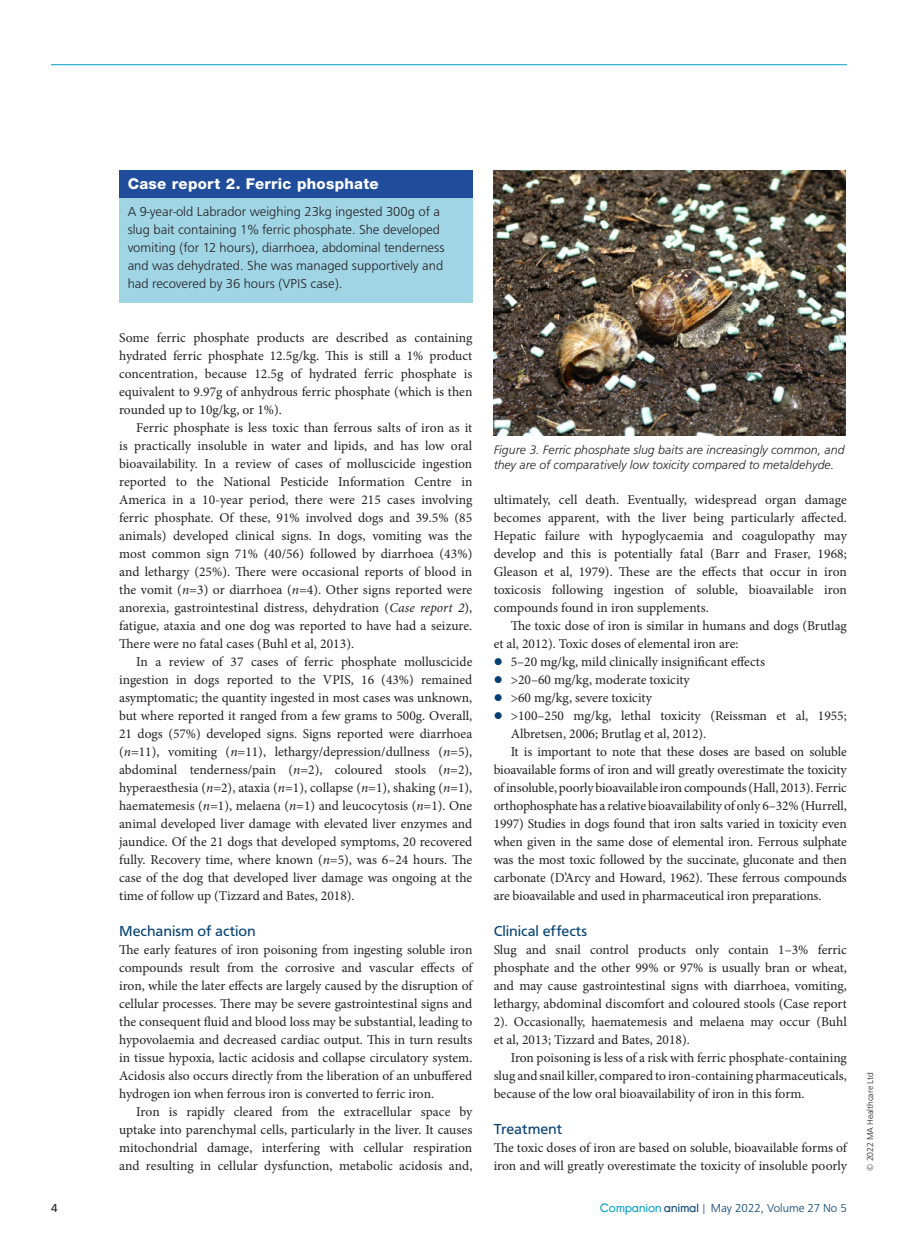
<style>
.page{position:relative;width:915px;height:1242px;background:#fff}
.page>*{position:absolute;margin:0;border:0;box-sizing:border-box;transform-origin:0 0}
.head_B{font:15px "Frutus T";color:#044072}
.box_title{font:800 15px "Helvetica Neue LT Std";letter-spacing:.02em;color:#fff}
.body_text{font:13.5px/18px "Minion Pro";color:#231f20;text-align:justify}
.body_no_indent{font:13.5px/18px "Minion Pro";letter-spacing:-.005em;color:#231f20;text-align:justify}
.box_no_indent{font:300 13.5px/18px "Frutus T";color:#231f20}
.t1{font:italic 300 12.75px/15.3px "Frutus T";color:#231f20}
.t2{font:300 12px "Frutus T";color:#044072}
.t3{font:12px "Frutus T";color:#231f20}
.t4{font:300 9px "Frutus T";letter-spacing:-.01em;color:#231f20}
.s1{font-style:italic}
.s2{color:#044072}
.s3{font-family:"Young";font-weight:400;color:#00a0c4}
.s4{font-family:"Young";font-weight:400}
.s5{font-weight:400;color:#7185aa}
</style>
<div class="page">
<hr style="left:51px;top:64px;width:795px;height:1px;background:#00a0c4">
<div style="left:119px;top:178px;width:353px;height:125px;background:#a0d5e6"></div>
<div style="left:119px;top:170px;width:353px;height:27px;background:#1f4c9b"></div>
<img style="left:493px;top:170px;width:351px;height:265px">
<p class="box_title" style="left:128px;top:175px;width:252px">Case report 2. Ferric phosphate</p>
<p class="box_no_indent" style="left:128px;top:202px;width:318px">A 9-year-old Labrador weighing 23kg ingested 300g of a slug bait containing 1% ferric phosphate. She developed vomiting (for 12 hours), diarrhoea, abdominal tenderness and was dehydrated. She was managed supportively and had recovered by 36 hours (VPIS case).</p>
<p class="body_no_indent" style="left:119px;top:329px;width:354px">Some ferric phosphate products are described as containing hydrated ferric phosphate 12.5g/kg. This is still a 1% product concentration, because 12.5g of hydrated ferric phosphate is equivalent to 9.97g of anhydrous ferric phosphate (which is then rounded up to 10g/kg, or 1%).</p>
<p class="body_text" style="left:119px;top:419px;width:354px;text-indent:17px">Ferric phosphate is less toxic than ferrous salts of iron as it is practically insoluble in water and lipids, and has low oral bioavailability. In a review of cases of molluscicide ingestion reported to the National Pesticide Information Centre in America in a 10-year period, there were 215 cases involving ferric phosphate. Of these, 91% involved dogs and 39.5% (85 animals) developed clinical signs. In dogs, vomiting was the most common sign 71% (40/56) followed by diarrhoea (43%) and lethargy (25%). There were occasional reports of blood in the vomit (<span class="s1">n</span>=3) or diarrhoea (<span class="s1">n</span>=4). Other signs reported were anorexia, gastrointestinal distress, dehydration (<span class="s1">Case report 2</span>), fatigue, ataxia and one dog was reported to have had a seizure.<br>There were no fatal cases (Buhl et al, 2013).</p>
<p class="body_text" style="left:119px;top:653px;width:354px;text-indent:17px">In a review of 37 cases of ferric phosphate molluscicide ingestion in dogs reported to the VPIS, 16 (43%) remained asymptomatic; the quantity ingested in most cases was unknown, but where reported it ranged from a few grams to 500g. Overall, 21 dogs (57%) developed signs. Signs reported were diarrhoea (<span class="s1">n</span>=11), vomiting (<span class="s1">n</span>=11), lethargy/depression/dullness (<span class="s1">n</span>=5), abdominal tenderness/pain (<span class="s1">n</span>=2), coloured stools (<span class="s1">n</span>=2), hyperaesthesia (<span class="s1">n</span>=2), ataxia (<span class="s1">n</span>=1), collapse (<span class="s1">n</span>=1), shaking (<span class="s1">n</span>=1), haematemesis (<span class="s1">n</span>=1), melaena (<span class="s1">n</span>=1) and leucocytosis (<span class="s1">n</span>=1). One animal developed liver damage with elevated liver enzymes and jaundice. Of the 21 dogs that developed symptoms, 20 recovered fully. Recovery time, where known (<span class="s1">n</span>=5), was 6–24 hours. The case of the dog that developed liver damage was ongoing at the time of follow up (Tizzard and Bates, 2018).</p>
<p class="head_B" style="left:119px;top:922px;width:138px">Mechanism of action</p>
<p class="body_no_indent" style="left:119px;top:941px;width:354px">The early features of iron poisoning from ingesting soluble iron compounds result from the corrosive and vascular effects of iron, while the later effects are largely caused by the disruption of cellular processes. There may be severe gastrointestinal signs and the consequent fluid and blood loss may be substantial, leading to hypovolaemia and decreased cardiac output. This in turn results in tissue hypoxia, lactic acidosis and collapse circulatory system.<br>Acidosis also occurs directly from the liberation of an unbuffered hydrogen ion when ferrous iron is converted to ferric iron.</p>
<p class="body_text" style="left:119px;top:1103px;width:354px;text-indent:17px">Iron is rapidly cleared from the extracellular space by uptake into parenchymal cells, particularly in the liver. It causes mitochondrial damage, interfering with cellular respiration and resulting in cellular dysfunction, metabolic acidosis and,</p>
<p class="t1" style="left:493px;top:442px;width:352px">Figure 3. Ferric phosphate slug baits are increasingly common, and they are of comparatively low toxicity compared to metaldehyde.</p>
<p class="body_text" style="left:493px;top:491px;width:354px">ultimately, cell death. Eventually, widespread organ damage becomes apparent, with the liver being particularly affected.<br>Hepatic failure with hypoglycaemia and coagulopathy may develop and this is potentially fatal (Barr and Fraser, 1968; Gleason et al, 1979). These are the effects that occur in iron toxicosis following ingestion of soluble, bioavailable iron compounds found in iron supplements.</p>
<p class="body_text" style="left:493px;top:617px;width:354px;text-indent:17px">The toxic dose of iron is similar in humans and dogs (Brutlag et al, 2012). Toxic doses of elemental iron are:</p>
<p class="body_text" style="left:493px;top:653px;width:273px"><span class="s2">●</span> 5–20 mg/kg, mild clinically insignificant effects</p>
<p class="body_text" style="left:493px;top:671px;width:198px"><span class="s2">●</span> &gt;20–60 mg/kg, moderate toxicity</p>
<p class="body_text" style="left:493px;top:689px;width:160px"><span class="s2">●</span> &gt;60 mg/kg, severe toxicity</p>
<p class="body_text" style="left:510px;top:707px;width:337px;text-indent:-17px"><span class="s2">●</span> &gt;100–250 mg/kg, lethal toxicity (Reissman et al, 1955;<br>Albretsen, 2006; Brutlag et al, 2012).</p>
<p class="body_text" style="left:493px;top:743px;width:354px;text-indent:17px">It is important to note that these doses are based on soluble bioavailable forms of iron and will greatly overestimate the toxicity of insoluble, poorly bioavailable iron compounds (Hall, 2013). Ferric orthophosphate has a relative bioavailability of only 6–32% (Hurrell, 1997) Studies in dogs found that iron salts varied in toxicity even when given in the same dose of elemental iron. Ferrous sulphate was the most toxic followed by the succinate, gluconate and then carbonate (D’Arcy and Howard, 1962). These ferrous compounds are bioavailable and used in pharmaceutical iron preparations.</p>
<p class="head_B" style="left:493px;top:922px;width:95px">Clinical effects</p>
<p class="body_no_indent" style="left:493px;top:941px;width:354px">Slug and snail control products only contain 1–3% ferric phosphate and the other 99% or 97% is usually bran or wheat, and may cause gastrointestinal signs with diarrhoea, vomiting, lethargy, abdominal discomfort and coloured stools (Case report 2). Occasionally, haematemesis and melaena may occur (Buhl et al, 2013; Tizzard and Bates, 2018).</p>
<p class="body_text" style="left:493px;top:1049px;width:354px;text-indent:17px">Iron poisoning is less of a risk with ferric phosphate-containing slug and snail killer, compared to iron-containing pharmaceuticals, because of the low oral bioavailability of iron in this form.</p>
<p class="head_B" style="left:493px;top:1120px;width:70px">Treatment</p>
<p class="body_no_indent" style="left:493px;top:1139px;width:354px">The toxic doses of iron are based on soluble, bioavailable forms of iron and will greatly overestimate the toxicity of insoluble poorly</p>
<p class="t3" style="left:51px;top:1200px;width:8px">4</p>
<p class="t2" style="left:599px;top:1200px;width:248px"><span class="s3">Companion</span> <span class="s4">animal</span> <span class="s5">|</span> May 2022, Volume 27 No 5</p>
<p class="t4" style="left:864px;top:1170px;width:100px;rotate:-90deg">© 2022 MA Healthcare Ltd</p>
</div>
